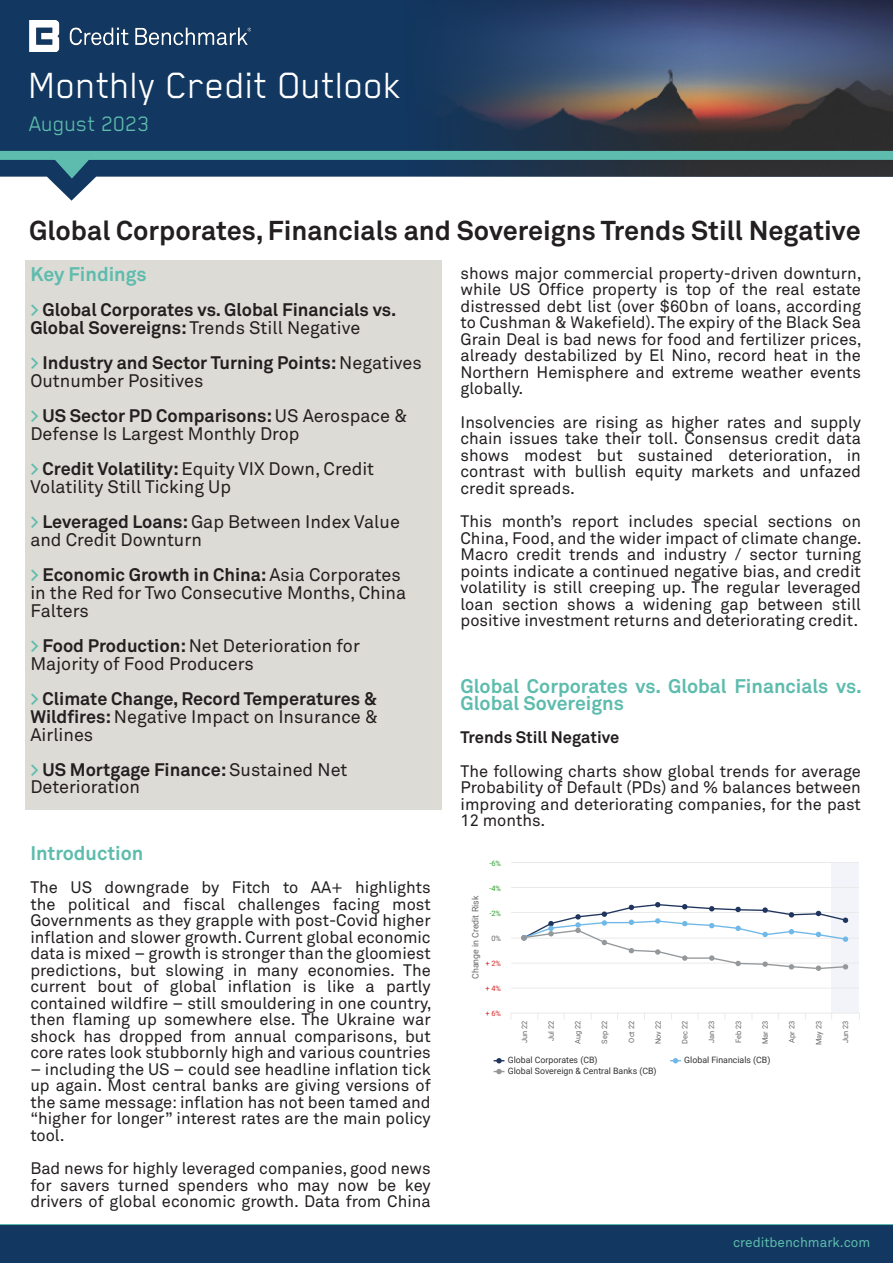
<style>
.page{position:relative;width:893px;height:1263px;background:#fff}
.page>*{position:absolute;margin:0;border:0;box-sizing:border-box;transform-origin:0 0}
.Body_Copy{font:42px "Blender Pro";color:#fff}
.Body_numbers{font:700 27px "Akkurat Pro";color:#231f20}
.Body_Copy-2{font:24px "Blender Pro";color:#5dbcad}
.Body_numbers-2{font:700 19.5px/16.5px "Akkurat Pro";color:#5dbcad}
.Body_numbers-3{font:18px/18px "Akkurat Pro";color:#231f20}
.Body_numbers-4{font:700 18px/18px "Akkurat Pro";color:#231f20}
.Body_numbers-5{font:16.5px/16.5px "Akkurat Pro";color:#231f20;text-align:justify}
.Body_numbers-6{font:700 16.5px "Akkurat Pro";color:#231f20}
.t1{font:13.5px "Akkurat Pro";color:#5dbcad}
.t2{font:8.85px "Roboto";color:#333}
.t3{font:8.85px "Roboto";color:#666}
.t4{font:7.5px "Roboto";color:#666}
.t5{font:7.5px "Roboto";color:#2ca02c}
.t6{font:7.5px "Roboto";color:#d62728}
.s1{color:#5dbcad}
.s2{font-weight:400}
.s3{font-weight:700;color:#5dbcad}
.s4{font-weight:700}
</style>
<div class="page">
<div style="left:26px;top:260px;width:416px;height:550px;background:#dddbd5"></div>
<svg style="left:0;top:0;width:348px;height:201px;background:#315175"></svg>
<img style="left:348px;top:0;width:545px;height:177px">
<div style="left:0;top:151px;width:893px;height:9px;background:#5dbcad"></div>
<svg style="left:53px;top:159px;width:37px;height:20px"></svg>
<img style="left:29px;top:21px;width:222px;height:30px">
<div style="left:0;top:1225px;width:893px;height:38px;background:#123760"></div>
<hr style="left:0;top:1224px;width:893px;height:1px;background:#5dbcad">
<div style="left:832px;top:862px;width:27px;height:151px;background:#f2f4fa"></div>
<hr style="left:511px;top:862px;width:348px;height:1px;background:#eaeaea">
<hr style="left:511px;top:887px;width:348px;height:1px;background:#eaeaea">
<hr style="left:511px;top:912px;width:348px;height:1px;background:#eaeaea">
<hr style="left:511px;top:938px;width:348px;height:1px;background:#eaeaea">
<hr style="left:511px;top:963px;width:348px;height:1px;background:#eaeaea">
<hr style="left:511px;top:988px;width:348px;height:1px;background:#eaeaea">
<hr style="left:511px;top:1013px;width:348px;height:1px;background:#eaeaea">
<svg style="left:521px;top:902px;width:327px;height:69px"></svg>
<svg style="left:494px;top:1058px;width:10px;height:5px"></svg>
<svg style="left:670px;top:1058px;width:11px;height:5px"></svg>
<svg style="left:494px;top:1069px;width:10px;height:5px"></svg>
<p class="Body_Copy" style="left:29px;top:62px;width:374px">Monthly Credit Outlook</p>
<p class="Body_Copy-2" style="left:29px;top:110px;width:122px">August 2023</p>
<p class="Body_numbers" style="left:29px;top:214px;width:833px">Global Corporates, Financials and Sovereigns Trends Still Negative</p>
<p class="Body_numbers-2" style="left:30px;top:266px;width:118px">Key Findings</p>
<p class="Body_numbers-4" style="left:30px;top:301px;width:368px"><span class="s1">&gt;</span> Global Corporates vs. Global Financials vs.<br>Global Sovereigns: <span class="s2">Trends Still Negative</span></p>
<p class="Body_numbers-4" style="left:30px;top:354px;width:393px"><span class="s1">&gt;</span> Industry and Sector Turning Points: <span class="s2">Negatives<br>Outnumber Positives</span></p>
<p class="Body_numbers-3" style="left:30px;top:407px;width:379px"><span class="s3">&gt;</span> <span class="s4">US Sector PD Comparisons:</span> US Aerospace &amp;<br>Defense Is Largest Monthly Drop</p>
<p class="Body_numbers-3" style="left:30px;top:460px;width:345px"><span class="s3">&gt;</span> <span class="s4">Credit Volatility:</span> Equity VIX Down, Credit<br>Volatility Still Ticking Up</p>
<p class="Body_numbers-3" style="left:30px;top:513px;width:371px"><span class="s3">&gt;</span> <span class="s4">Leveraged Loans:</span> Gap Between Index Value and Credit Downturn</p>
<p class="Body_numbers-3" style="left:30px;top:566px;width:377px"><span class="s3">&gt;</span> <span class="s4">Economic Growth in China:</span> Asia Corporates in the Red for Two Consecutive Months, China<br>Falters</p>
<p class="Body_numbers-3" style="left:30px;top:637px;width:331px"><span class="s3">&gt;</span> <span class="s4">Food Production:</span> Net Deterioration for<br>Majority of Food Producers</p>
<p class="Body_numbers-4" style="left:30px;top:690px;width:349px;text-align:justify"><span class="s1">&gt;</span> Climate Change, Record Temperatures &amp; Wildfires: <span class="s2">Negative Impact on Insurance &amp; Airlines</span></p>
<p class="Body_numbers-3" style="left:30px;top:762px;width:319px;line-height:16.5px"><span class="s3">&gt;</span> <span class="s4">US Mortgage Finance:</span> Sustained Net<br>Deterioration</p>
<p class="Body_numbers-5" style="left:460px;top:265px;width:403px">shows major commercial property-driven downturn, while US Office property is top of the real estate distressed debt list (over $60bn of loans, according to Cushman &amp; Wakefield). The expiry of the Black Sea Grain Deal is bad news for food and fertilizer prices, already destabilized by El Nino, record heat in the Northern Hemisphere and extreme weather events globally.</p>
<p class="Body_numbers-5" style="left:460px;top:414px;width:402px">Insolvencies are rising as higher rates and supply chain issues take their toll. Consensus credit data shows modest but sustained deterioration, in contrast with bullish equity markets and unfazed credit spreads.</p>
<p class="Body_numbers-5" style="left:460px;top:514px;width:403px">This month’s report includes special sections on China, Food, and the wider impact of climate change.<br>Macro credit trends and industry / sector turning points indicate a continued negative bias, and credit volatility is still creeping up. The regular leveraged loan section shows a widening gap between still positive investment returns and deteriorating credit.</p>
<p class="Body_numbers-2" style="left:460px;top:678px;width:403px">Global Corporates vs. Global Financials vs.<br>Global Sovereigns</p>
<p class="Body_numbers-6" style="left:460px;top:727px;width:160px">Trends Still Negative</p>
<p class="Body_numbers-5" style="left:460px;top:763px;width:402px">The following charts show global trends for average Probability of Default (PDs) and % balances between improving and deteriorating companies, for the past 12 months.</p>
<p class="Body_numbers-2" style="left:30px;top:845px;width:115px">Introduction</p>
<p class="Body_numbers-5" style="left:30px;top:880px;width:403px">The US downgrade by Fitch to AA+ highlights the political and fiscal challenges facing most Governments as they grapple with post-Covid higher inflation and slower growth. Current global economic data is mixed – growth is stronger than the gloomiest predictions, but slowing in many economies. The current bout of global inflation is like a partly contained wildfire – still smouldering in one country, then flaming up somewhere else. The Ukraine war shock has dropped from annual comparisons, but core rates look stubbornly high and various countries</p>
<p class="Body_numbers-5" style="left:30px;top:1061px;width:402px">– including the US – could see headline inflation tick up again. Most central banks are giving versions of the same message: inflation has not been tamed and “higher for longer” interest rates are the main policy tool.</p>
<p class="Body_numbers-5" style="left:30px;top:1161px;width:402px">Bad news for highly leveraged companies, good news for savers turned spenders who may now be key drivers of global economic growth. Data from China</p>
<p class="t5" style="left:489px;top:858px;width:13px">-6%</p>
<p class="t5" style="left:489px;top:883px;width:13px">-4%</p>
<p class="t5" style="left:489px;top:907px;width:13px">-2%</p>
<p class="t4" style="left:491px;top:932px;width:11px">0%</p>
<p class="t6" style="left:485px;top:957px;width:17px">+ 2%</p>
<p class="t6" style="left:485px;top:982px;width:17px">+ 4%</p>
<p class="t6" style="left:485px;top:1008px;width:17px">+ 6%</p>
<p class="t3" style="left:469px;top:979px;width:84px;rotate:-90deg">Change in Credit Risk</p>
<p class="t4" style="left:519px;top:1043px;width:24px;rotate:-90deg">Jun 22</p>
<p class="t4" style="left:546px;top:1041px;width:22px;rotate:-90deg">Jul 22</p>
<p class="t4" style="left:573px;top:1044px;width:25px;rotate:-90deg">Aug 22</p>
<p class="t4" style="left:599px;top:1043px;width:24px;rotate:-90deg">Sep 22</p>
<p class="t4" style="left:626px;top:1042px;width:23px;rotate:-90deg">Oct 22</p>
<p class="t4" style="left:653px;top:1044px;width:25px;rotate:-90deg">Nov 22</p>
<p class="t4" style="left:680px;top:1044px;width:24px;rotate:-90deg">Dec 22</p>
<p class="t4" style="left:706px;top:1043px;width:24px;rotate:-90deg">Jan 23</p>
<p class="t4" style="left:733px;top:1043px;width:24px;rotate:-90deg">Feb 23</p>
<p class="t4" style="left:760px;top:1044px;width:25px;rotate:-90deg">Mar 23</p>
<p class="t4" style="left:787px;top:1042px;width:23px;rotate:-90deg">Apr 23</p>
<p class="t4" style="left:813px;top:1045px;width:26px;rotate:-90deg">May 23</p>
<p class="t4" style="left:840px;top:1043px;width:24px;rotate:-90deg">Jun 23</p>
<p class="t2" style="left:508px;top:1054px;width:91px">Global Corporates (CB)</p>
<p class="t2" style="left:684px;top:1054px;width:88px">Global Financials (CB)</p>
<p class="t2" style="left:508px;top:1065px;width:150px">Global Sovereign &amp; Central Banks (CB)</p>
<p class="t1" style="left:733px;top:1234px;width:139px">creditbenchmark.com</p>
</div>
